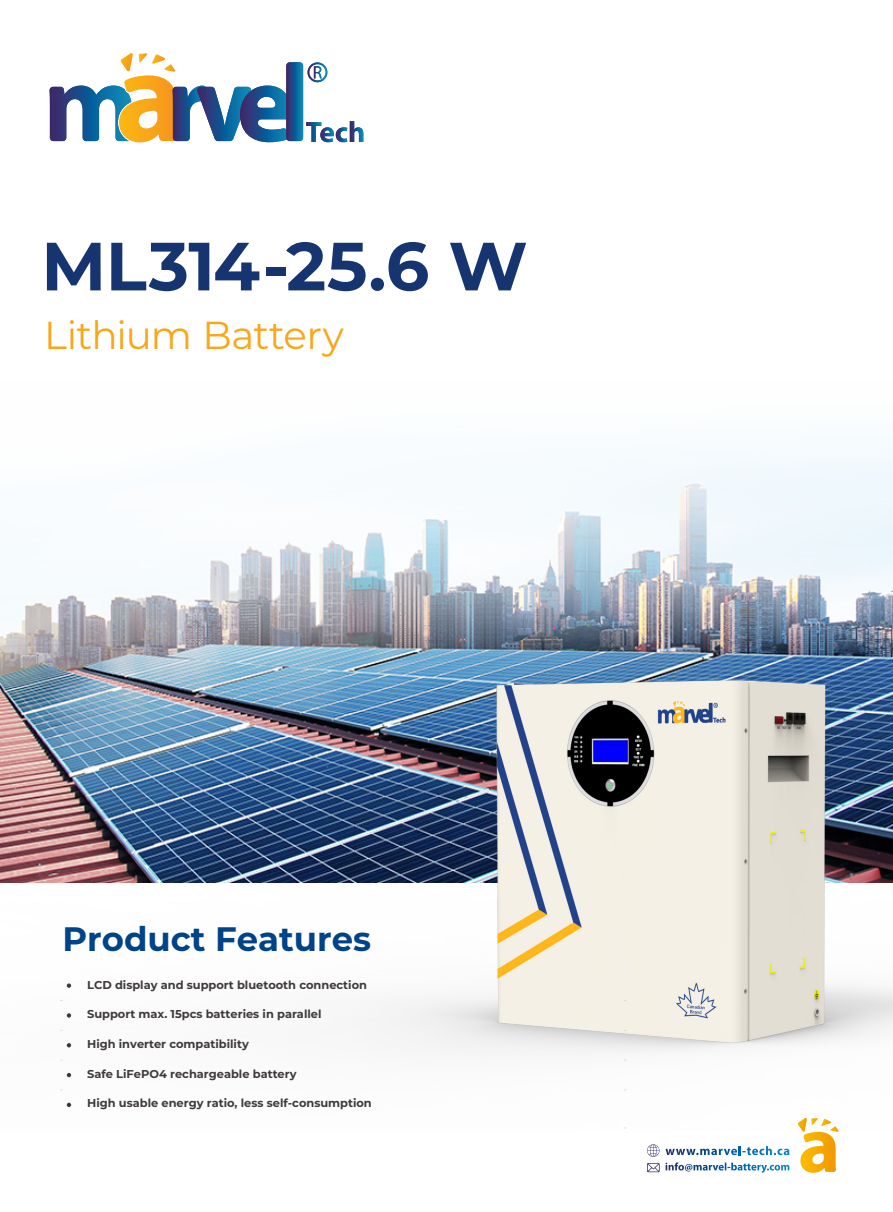
<style>
.page{position:relative;width:893px;height:1212px;background:#fff}
.page>*{position:absolute;margin:0;border:0;box-sizing:border-box;transform-origin:0 0}
.t1{font:700 68.1px "Montserrat";letter-spacing:-.01em;color:#163570}
.t2{font:38.85px "Montserrat";letter-spacing:-.02em;color:#f9a618}
.t3{font:700 33.9px "Montserrat";color:#004389}
.t4{font:700 11.4px "Montserrat";color:#3e3a39}
</style>
<div class="page">
<svg style="left:15px;top:452px;width:878px;height:166px"></svg>
<svg style="left:50px;top:53px;width:313px;height:89px"></svg>
<svg style="left:800px;top:1132px;width:36px;height:41px"></svg>
<svg style="left:647px;top:1144px;width:142px;height:29px"></svg>
<img style="left:0;top:618px;width:893px;height:514px">
<svg style="left:67px;top:983px;width:4px;height:5px"></svg>
<svg style="left:67px;top:1013px;width:4px;height:4px"></svg>
<svg style="left:67px;top:1043px;width:4px;height:4px"></svg>
<svg style="left:67px;top:1073px;width:4px;height:4px"></svg>
<svg style="left:67px;top:1103px;width:4px;height:4px"></svg>
<h1 class="t1" style="left:41px;top:217px;width:488px">ML314-25.6 W</h1>
<h2 class="t2" style="left:44px;top:309px;width:301px">Lithium Battery</h2>
<h3 class="t3" style="left:62px;top:914px;width:310px">Product Features</h3>
<p class="t4" style="left:87px;top:976px;width:281px">LCD display and support bluetooth connection</p>
<p class="t4" style="left:87px;top:1006px;width:236px">Support max. 15pcs batteries in parallel</p>
<p class="t4" style="left:87px;top:1036px;width:163px">High inverter compatibility</p>
<p class="t4" style="left:87px;top:1065px;width:211px">Safe LiFePO4 rechargeable battery</p>
<p class="t4" style="left:87px;top:1095px;width:286px">High usable energy ratio, less self-consumption</p>
</div>
